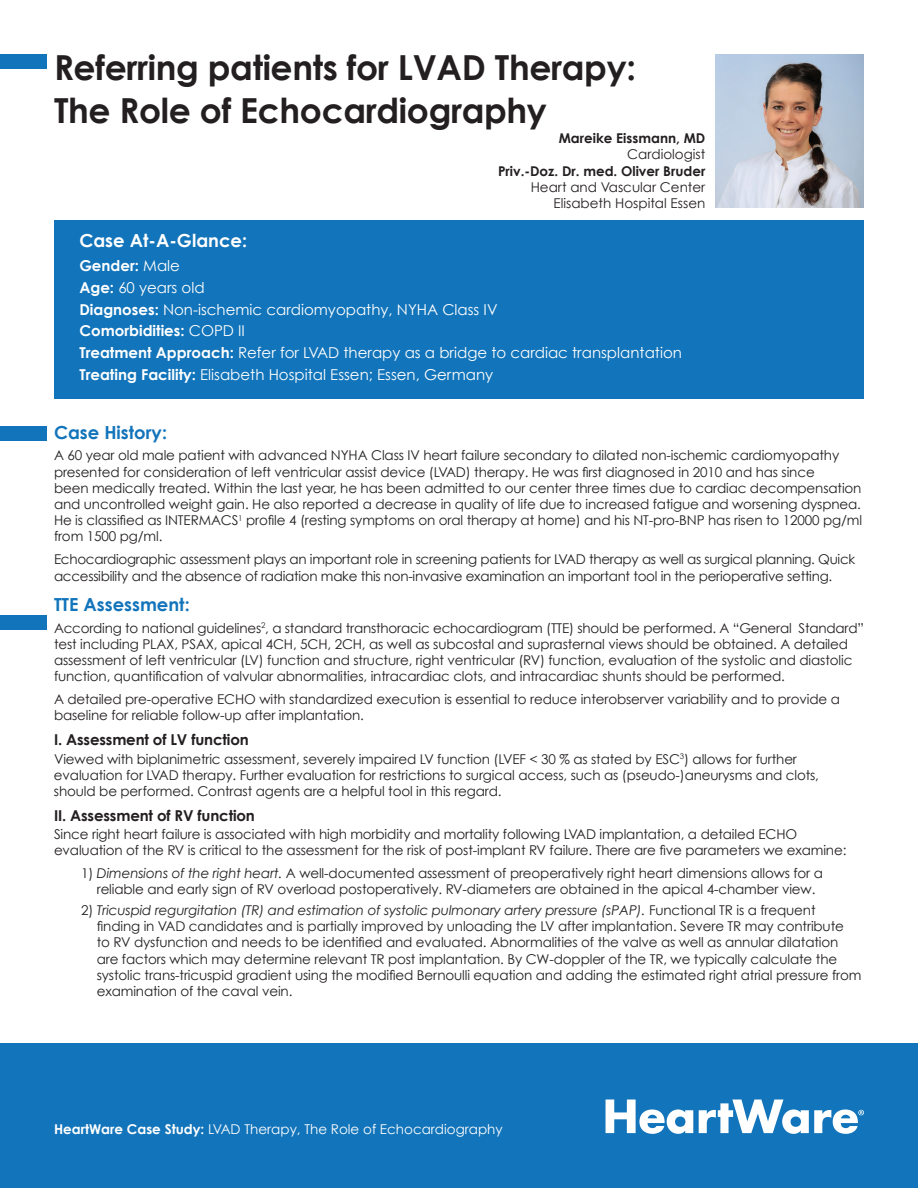
<style>
.page{position:relative;width:918px;height:1188px;background:#fff}
.page>*{position:absolute;margin:0;border:0;box-sizing:border-box;transform-origin:0 0}
.t1{font:700 34.5px/43.2px "Century Gothic";letter-spacing:-.01em;color:#231f20}
.t2{font:700 18px "Century Gothic";color:#1274ba}
.t3{font:700 18px "Century Gothic";color:#fff}
.t4{font:15px/21.9px "Century Gothic";color:#fff}
.t5{font:700 15px "Century Gothic";letter-spacing:-.01em;color:#231f20}
.t6{font:13.5px/16.2px "Century Gothic";letter-spacing:-.01em;color:#231f20}
.t7{font:13.5px "Century Gothic";color:#fff}
.t8{font:700 13.5px "Century Gothic";color:#231f20}
.s1{font-weight:700}
.s2{font-style:italic}
</style>
<div class="page">
<div style="left:0;top:1043px;width:918px;height:145px;background:#1274ba"></div>
<svg style="left:606px;top:1100px;width:87px;height:34px"></svg>
<svg style="left:699px;top:1100px;width:165px;height:34px"></svg>
<div style="left:54px;top:220px;width:810px;height:179px;background:#1274ba"></div>
<div style="left:0;top:427px;width:47px;height:14px;background:#1274ba"></div>
<div style="left:0;top:615px;width:47px;height:14px;background:#1274ba"></div>
<div style="left:0;top:55px;width:47px;height:14px;background:#1274ba"></div>
<img style="left:716px;top:55px;width:148px;height:153px">
<h1 class="t1" style="left:54px;top:45px;width:584px">Referring patients for LVAD Therapy:<br>The Role of Echocardiography</h1>
<p class="t8" style="left:559px;top:130px;width:148px">Mareike Eissmann, MD</p>
<p class="t6" style="left:627px;top:146px;width:80px">Cardiologist</p>
<p class="t8" style="left:498px;top:162px;width:209px">Priv.-Doz. Dr. med. Oliver Bruder</p>
<p class="t6" style="left:531px;top:179px;width:176px;text-align:right">Heart and Vascular Center<br>Elisabeth Hospital Essen</p>
<h2 class="t3" style="left:79px;top:229px;width:169px">Case At-A-Glance:</h2>
<p class="t4" style="left:79px;top:254px;width:604px"><span class="s1">Gender:</span> Male<br><span class="s1">Age:</span> 60 years old<br><span class="s1">Diagnoses:</span> Non-ischemic cardiomyopathy, NYHA Class IV<br><span class="s1">Comorbidities:</span> COPD II<br><span class="s1">Treatment Approach:</span> Refer for LVAD therapy as a bridge to cardiac transplantation <span class="s1">Treating Facility:</span> Elisabeth Hospital Essen; Essen, Germany</p>
<h2 class="t2" style="left:54px;top:421px;width:115px">Case History:</h2>
<p class="t6" style="left:54px;top:447px;width:810px">A 60 year old male patient with advanced NYHA Class IV heart failure secondary to dilated non-ischemic cardiomyopathy presented for consideration of left ventricular assist device (LVAD) therapy. He was first diagnosed in 2010 and has since<br>been medically treated. Within the last year, he has been admitted to our center three times due to cardiac decompensation and uncontrolled weight gain. He also reported a decrease in quality of life due to increased fatigue and worsening dyspnea.<br>He is classified as INTERMACS<sup>1</sup> profile 4 (resting symptoms on oral therapy at home) and his NT-pro-BNP has risen to 12000 pg/ml from 1500 pg/ml.</p>
<p class="t6" style="left:54px;top:551px;width:803px">Echocardiographic assessment plays an important role in screening patients for LVAD therapy as well as surgical planning. Quick accessibility and the absence of radiation make this non-invasive examination an important tool in the perioperative setting.</p>
<h2 class="t2" style="left:54px;top:593px;width:137px">TTE Assessment:</h2>
<p class="t6" style="left:54px;top:619px;width:811px">According to national guidelines<sup>2</sup>, a standard transthoracic echocardiogram (TTE) should be performed. A “General Standard” test including PLAX, PSAX, apical 4CH, 5CH, 2CH, as well as subcostal and suprasternal views should be obtained. A detailed assessment of left ventricular (LV) function and structure, right ventricular (RV) function, evaluation of the systolic and diastolic function, quantification of valvular abnormalities, intracardiac clots, and intracardiac shunts should be performed.</p>
<p class="t6" style="left:54px;top:691px;width:788px">A detailed pre-operative ECHO with standardized execution is essential to reduce interobserver variability and to provide a baseline for reliable follow-up after implantation.</p>
<p class="t5" style="left:54px;top:730px;width:196px">I. Assessment of LV function</p>
<p class="t6" style="left:54px;top:750px;width:767px">Viewed with biplanimetric assessment, severely impaired LV function (LVEF &lt; 30 % as stated by ESC<sup>3</sup>) allows for further evaluation for LVAD therapy. Further evaluation for restrictions to surgical access, such as (pseudo-)aneurysms and clots, should be performed. Contrast agents are a helpful tool in this regard.</p>
<p class="t5" style="left:54px;top:806px;width:202px">II. Assessment of RV function</p>
<p class="t6" style="left:54px;top:826px;width:794px">Since right heart failure is associated with high morbidity and mortality following LVAD implantation, a detailed ECHO evaluation of the RV is critical to the assessment for the risk of post-implant RV failure. There are five parameters we examine:</p>
<p class="t6" style="left:97px;top:865px;width:728px;text-indent:-16px">1) <span class="s2">Dimensions of the right heart.</span> A well-documented assessment of preoperatively right heart dimensions allows for a reliable and early sign of RV overload postoperatively. RV-diameters are obtained in the apical 4-chamber view.</p>
<p class="t6" style="left:97px;top:902px;width:766px;text-indent:-16px">2) <span class="s2">Tricuspid regurgitation (TR) and estimation of systolic pulmonary artery pressure (sPAP).</span> Functional TR is a frequent finding in VAD candidates and is partially improved by unloading the LV after implantation. Severe TR may contribute<br>to RV dysfunction and needs to be identified and evaluated. Abnormalities of the valve as well as annular dilatation are factors which may determine relevant TR post implantation. By CW-doppler of the TR, we typically calculate the systolic trans-tricuspid gradient using the modified Bernoulli equation and adding the estimated right atrial pressure from examination of the caval vein.</p>
<p class="t7" style="left:54px;top:1121px;width:450px"><span class="s1">HeartWare Case Study:</span> LVAD Therapy, The Role of Echocardiography</p>
</div>
